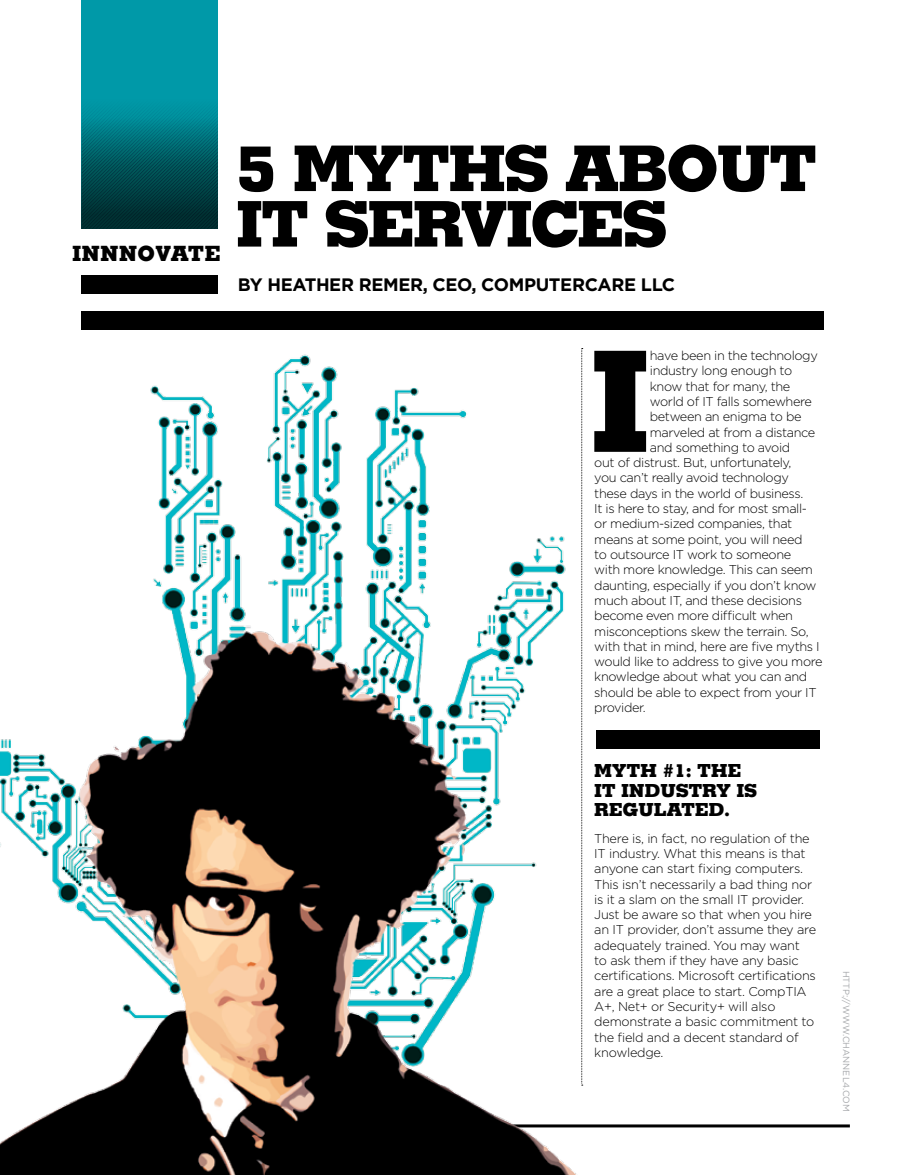
<style>
.page{position:relative;width:905px;height:1175px;background:#fff}
.page>*{position:absolute;margin:0;border:0;box-sizing:border-box;transform-origin:0 0}
.t1{font:800 139.95px "Memphis LT Std";color:#000}
.t2{font:800 63px/55.5px "Memphis LT Std";letter-spacing:-.05em;color:#000}
.t3{font:800 21px "Memphis LT Std";color:#000}
.t4{font:700 18px "Gotham";letter-spacing:-.02em;color:#000}
.t5{font:800 18px/19.5px "Memphis LT Std";letter-spacing:-.02em;color:#000}
.t6{font:300 12.75px/15.3px "Gotham";letter-spacing:-.03em;color:#000}
.t7{font:9px "Gotham";color:#a7a9ac}
</style>
<div class="page">
<img style="left:0;top:0;width:850px;height:1174px">
<h3 class="t3" style="left:72px;top:240px;width:150px">INNNOVATE</h3>
<h2 class="t2" style="left:235px;top:140px;width:583px">5 MYTHS ABOUT<br>IT SERVICES</h2>
<h3 class="t4" style="left:238px;top:272px;width:439px">BY HEATHER REMER, CEO, COMPUTERCARE LLC</h3>
<h1 class="t1" style="left:589px;top:311px;width:64px">I</h1>
<p class="t6" style="left:650px;top:347px;width:169px">have been in the technology</p>
<p class="t6" style="left:650px;top:363px;width:144px">industry long enough to</p>
<p class="t6" style="left:650px;top:378px;width:142px">know that for many, the</p>
<p class="t6" style="left:650px;top:393px;width:164px">world of IT falls somewhere</p>
<p class="t6" style="left:650px;top:409px;width:153px">between an enigma to be</p>
<p class="t6" style="left:650px;top:424px;width:167px">marveled at from a distance</p>
<p class="t6" style="left:650px;top:439px;width:142px">and something to avoid</p>
<p class="t6" style="left:594px;top:454px;width:199px">out of distrust. But, unfortunately,</p>
<p class="t6" style="left:594px;top:470px;width:196px">you can’t really avoid technology</p>
<p class="t6" style="left:594px;top:485px;width:210px">these days in the world of business.</p>
<p class="t6" style="left:594px;top:500px;width:214px">It is here to stay, and for most small-</p>
<p class="t6" style="left:594px;top:516px;width:199px">or medium-sized companies, that</p>
<p class="t6" style="left:594px;top:531px;width:210px">means at some point, you will need</p>
<p class="t6" style="left:594px;top:546px;width:198px">to outsource IT work to someone</p>
<p class="t6" style="left:594px;top:562px;width:220px">with more knowledge. This can seem</p>
<p class="t6" style="left:594px;top:577px;width:224px">daunting, especially if you don’t know</p>
<p class="t6" style="left:594px;top:592px;width:209px">much about IT, and these decisions</p>
<p class="t6" style="left:594px;top:607px;width:200px">become even more difficult when</p>
<p class="t6" style="left:594px;top:623px;width:216px">misconceptions skew the terrain. So,</p>
<p class="t6" style="left:594px;top:638px;width:227px">with that in mind, here are five myths I</p>
<p class="t6" style="left:594px;top:653px;width:230px">would like to address to give you more</p>
<p class="t6" style="left:594px;top:669px;width:214px">knowledge about what you can and</p>
<p class="t6" style="left:594px;top:684px;width:224px">should be able to expect from your IT</p>
<p class="t6" style="left:594px;top:699px;width:53px">provider.</p>
<h3 class="t5" style="left:594px;top:761px;width:164px">MYTH #1: THE<br>IT INDUSTRY IS<br>REGULATED.</h3>
<p class="t6" style="left:594px;top:830px;width:223px">There is, in fact, no regulation of the IT industry. What this means is that anyone can start fixing computers.<br>This isn’t necessarily a bad thing nor is it a slam on the small IT provider.<br>Just be aware so that when you hire an IT provider, don’t assume they are adequately trained. You may want<br>to ask them if they have any basic certifications. Microsoft certifications are a great place to start. CompTIA A+, Net+ or Security+ will also demonstrate a basic commitment to the field and a decent standard of knowledge.</p>
<p class="t7" style="left:852px;top:970px;width:143px;rotate:90deg">HTTP://WWW.CHANNEL4.COM</p>
</div>
